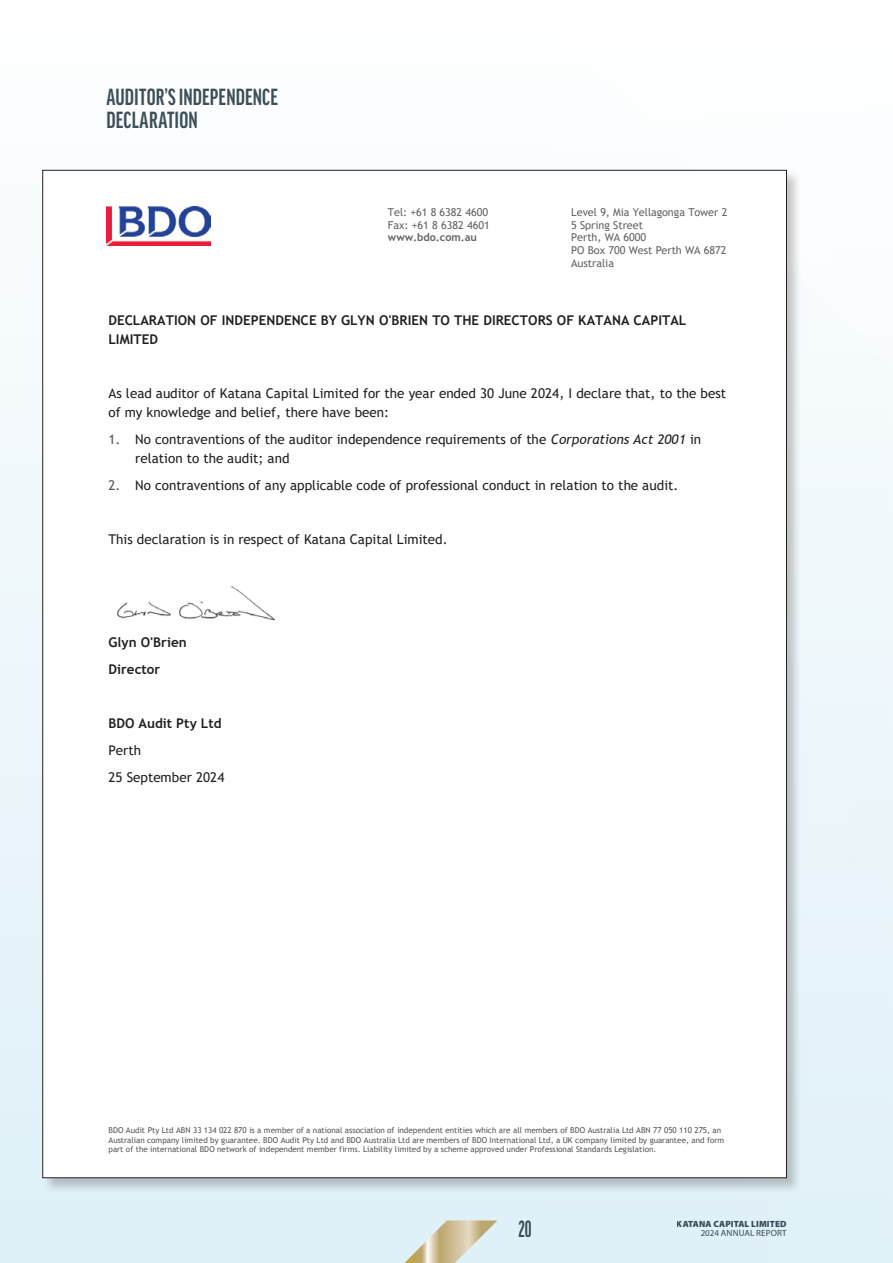
<style>
.page{position:relative;width:893px;height:1263px;background:#fff}
.page>*{position:absolute;margin:0;border:0;box-sizing:border-box;transform-origin:0 0}
.t1{font:700 extra-condensed 22.5px/22.5px "Good Pro";letter-spacing:.005em;color:#3d4f59}
.t2{font:700 22.5px "Good Pro Comp";color:#3d4f59}
.t3{font:13.5px/18.9px "Trebuchet MS";color:#231f20}
.t4{font:700 13.5px/18.9px "Trebuchet MS";color:#231f20}
.t5{font:10.8px/12.6px "Trebuchet MS";color:#636366}
.t6{font:700 10.8px "Trebuchet MS";letter-spacing:-.01em;color:#636366}
.t7{font:900 9px "Myriad Pro";letter-spacing:.015em;color:#3d4f59}
.t8{font:9px "Myriad Pro";letter-spacing:.015em;color:#3d4f59}
.t9{font:8.1px/9.4px "Trebuchet MS";letter-spacing:-.005em;color:#57585a}
.s1{color:#57585a}
.s2{font-style:italic}
</style>
<div class="page">
<div style="left:0;top:0;width:893px;height:1263px;background:linear-gradient(to bottom,#fff,#dff0f8)"></div>
<svg style="left:380px;top:1220px;width:117px;height:43px;background:#d7dacd"></svg>
<div style="left:42px;top:169px;width:760px;height:1025px;background:#231f20;opacity:.25"></div>
<div style="left:43px;top:170px;width:744px;height:1008px;background:#fff"></div>
<img style="left:106px;top:207px;width:104px;height:39px">
<img style="left:117px;top:586px;width:159px;height:35px">
<h1 class="t1" style="left:106px;top:86px;width:173px">AUDITOR’S INDEPENDENCE<br>DECLARATION</h1>
<p class="t5" style="left:388px;top:206px;width:103px">Tel: +61 8 6382 4600<br>Fax: +61 8 6382 4601</p>
<p class="t6" style="left:388px;top:231px;width:90px">www.bdo.com.au</p>
<p class="t5" style="left:571px;top:206px;width:158px">Level 9, Mia Yellagonga Tower 2<br>5 Spring Street<br>Perth, WA 6000<br>PO Box 700 West Perth WA 6872<br>Australia</p>
<p class="t4" style="left:108px;top:311px;width:579px">DECLARATION OF INDEPENDENCE BY GLYN O'BRIEN TO THE DIRECTORS OF KATANA CAPITAL<br>LIMITED</p>
<p class="t3" style="left:108px;top:384px;width:619px">As lead auditor of Katana Capital Limited for the year ended 30 June 2024, I declare that, to the best of my knowledge and belief, there have been:</p>
<p class="t3" style="left:135px;top:430px;width:568px;text-indent:-27px"><span class="s1">1.</span> No contraventions of the auditor independence requirements of the <span class="s2">Corporations Act 2001</span> in relation to the audit; and</p>
<p class="t3" style="left:108px;top:476px;width:571px"><span class="s1">2.</span> No contraventions of any applicable code of professional conduct in relation to the audit.</p>
<p class="t3" style="left:108px;top:423px;width:341px">This declaration is in respect of Katana Capital Limited.</p>
<p class="t4" style="left:108px;top:526px;width:80px">Glyn O'Brien</p>
<p class="t3" style="left:109px;top:530px;width:341px">This declaration is in respect of Katana Capital Limited.</p>
<p class="t4" style="left:108px;top:628px;width:80px;line-height:27px">Glyn O'Brien<br>Director</p>
<p class="t3" style="left:108px;top:634px;width:34px">Perth</p>
<p class="t4" style="left:108px;top:713px;width:115px">BDO Audit Pty Ltd</p>
<p class="t3" style="left:108px;top:736px;width:117px;line-height:27px">Perth<br>25 September 2024</p>
<p class="t9" style="left:108px;top:1126px;width:617px">BDO Audit Pty Ltd ABN 33 134 022 870 is a member of a national association of independent entities which are all members of BDO Australia Ltd ABN 77 050 110 275, an<br>Australian company limited by guarantee. BDO Audit Pty Ltd and BDO Australia Ltd are members of BDO International Ltd, a UK company limited by guarantee, and form part of the international BDO network of independent member firms. Liability limited by a scheme approved under Professional Standards Legislation.</p>
<h1 class="t2" style="left:518px;top:1216px;width:15px">20</h1>
<p class="t7" style="left:677px;top:1217px;width:111px">KATANA CAPITAL LIMITED</p>
<p class="t8" style="left:701px;top:1227px;width:87px">2024 ANNUAL REPORT</p>
</div>
